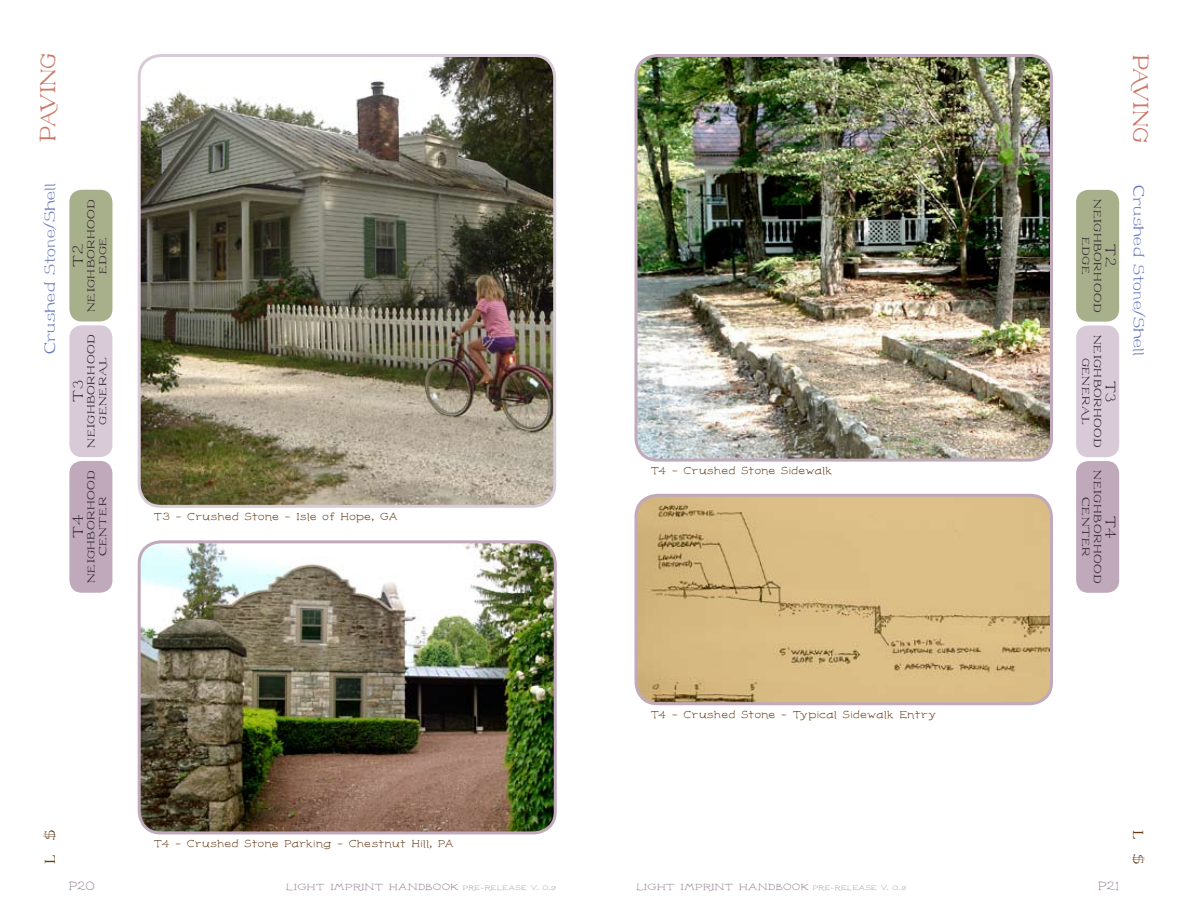
<style>
.page{position:relative;width:1188px;height:918px;background:#fff}
.page>*{position:absolute;margin:0;border:0;box-sizing:border-box;transform-origin:0 0}
.t1{font:500 19.5px "T Low Header";letter-spacing:-.04em;color:#cb7768}
.t2{font:500 13.5px "T Low Header";letter-spacing:.015em;color:#6679bb}
.t3{font:500 13.5px "T Low Header";color:#603813}
.t4{font:500 12.75px "T Low Header";letter-spacing:.06em;color:#352832}
.t5{font:12px "T Low Body";color:#9d8798}
.t6{font:9.9px "T Low Body";letter-spacing:.07em;color:#603813}
.t7{font:500 9.15px/11.6px "T Low Header";letter-spacing:.045em;color:#352832;text-align:center;scale:1.2 1}
.t8{font:8.7px "T Low Body";letter-spacing:.04em;color:#9d8798;scale:1.2 1}
.s1{font-size:6.3px;color:#ac99a8}
</style>
<div class="page">
<div style="left:69px;top:190px;width:43px;height:132px;background:#a8b08b;border-radius:12px"></div>
<div style="left:69px;top:325px;width:43px;height:132px;background:#d9cad8;border-radius:12px"></div>
<div style="left:69px;top:461px;width:43px;height:132px;background:#c0a9bb;border-radius:12px"></div>
<div style="left:1076px;top:190px;width:43px;height:132px;background:#a8b08b;border-radius:12px"></div>
<div style="left:1076px;top:325px;width:43px;height:132px;background:#d9cad8;border-radius:12px"></div>
<div style="left:1076px;top:461px;width:43px;height:132px;background:#c0a9bb;border-radius:12px"></div>
<img style="left:139px;top:56px;width:416px;height:450px">
<div style="left:138px;top:54px;width:418px;height:454px;border:3px solid #d9cad8;border-radius:22px"></div>
<img style="left:139px;top:544px;width:416px;height:289px">
<div style="left:138px;top:540px;width:419px;height:294px;border:3px solid #c0a9bb;border-radius:22px"></div>
<img style="left:638px;top:56px;width:414px;height:402px">
<div style="left:634px;top:54px;width:419px;height:408px;border:3px solid #c0a9bb;border-radius:22px"></div>
<img style="left:638px;top:495px;width:414px;height:209px">
<div style="left:634px;top:494px;width:419px;height:211px;border:3px solid #c0a9bb;border-radius:22px"></div>
<h1 class="t1" style="left:35px;top:142px;width:89px;rotate:-90deg">PAVING</h1>
<h2 class="t2" style="left:41px;top:354px;width:172px;rotate:-90deg">Crushed Stone/Shell</h2>
<p class="t7" style="left:86px;top:312px;width:96px;rotate:-90deg">neighborhood edge</p>
<p class="t4" style="left:70px;top:267px;width:24px;rotate:-90deg">T2</p>
<p class="t7" style="left:86px;top:448px;width:96px;rotate:-90deg">neighborhood geneRAL</p>
<p class="t4" style="left:70px;top:402px;width:23px;rotate:-90deg">T3</p>
<p class="t7" style="left:86px;top:583px;width:96px;rotate:-90deg">neighborhood centER</p>
<p class="t4" style="left:70px;top:538px;width:24px;rotate:-90deg">T4</p>
<p class="t6" style="left:154px;top:511px;width:236px">T3 - Crushed Stone - Isle of Hope, GA</p>
<p class="t6" style="left:651px;top:465px;width:183px">T4 - Crushed Stone Sidewalk</p>
<p class="t6" style="left:651px;top:708px;width:287px">T4 - Crushed Stone - Typical Sidewalk Entry</p>
<h1 class="t1" style="left:1153px;top:54px;width:89px;rotate:90deg">PAVING</h1>
<p class="t7" style="left:1103px;top:199px;width:96px;rotate:90deg">neighborhood edge</p>
<p class="t4" style="left:1119px;top:244px;width:24px;rotate:90deg">T2</p>
<p class="t7" style="left:1103px;top:335px;width:96px;rotate:90deg">neighborhood geneRAL</p>
<p class="t4" style="left:1119px;top:381px;width:23px;rotate:90deg">T3</p>
<p class="t7" style="left:1103px;top:470px;width:96px;rotate:90deg">neighborhood center</p>
<p class="t4" style="left:1119px;top:516px;width:24px;rotate:90deg">T4</p>
<h2 class="t2" style="left:1147px;top:185px;width:172px;rotate:90deg">Crushed Stone/Shell</h2>
<h2 class="t3" style="left:41px;top:864px;width:35px;rotate:-90deg">L $</h2>
<h2 class="t3" style="left:1147px;top:830px;width:35px;rotate:90deg">L $</h2>
<p class="t6" style="left:154px;top:838px;width:293px">T4 - Crushed Stone Parking - Chestnut Hill, PA</p>
<p class="t5" style="left:69px;top:879px;width:28px">P20</p>
<p class="t8" style="left:286px;top:882px;width:227px">Light Imprint Handbook <span class="s1">pre-release v. 0.9</span></p>
<p class="t8" style="left:636px;top:882px;width:227px">Light Imprint Handbook <span class="s1">pre-release v. 0.9</span></p>
<p class="t5" style="left:1098px;top:879px;width:22px">P21</p>
</div>
